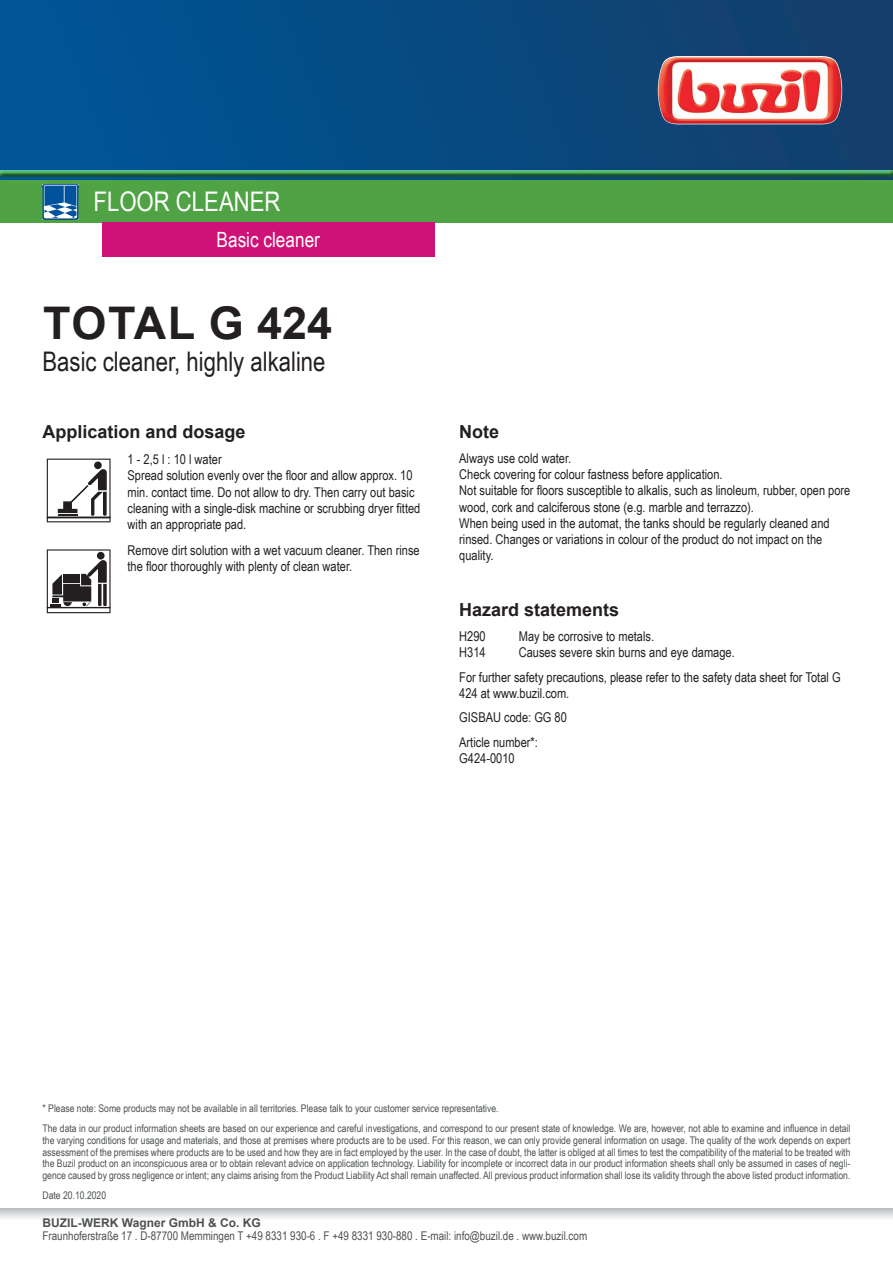
<style>
.page{position:relative;width:893px;height:1263px;background:#fff}
.page>*{position:absolute;margin:0;border:0;box-sizing:border-box;transform-origin:0 0}
.t1{font:700 45px "Arial";letter-spacing:.01em;color:#231f20}
.t2{font:27px "Arial Narrow";color:#231f20}
.t3{font:27px "Arial Narrow";color:#fff}
.t4{font:21px "Arial Narrow";color:#fff}
.t5{font:700 18px "Arial";color:#231f20}
.t6{font:13.5px/16.2px "Arial Narrow";color:#231f20}
.t7{font:12px "Arial Narrow";color:#4e5151}
.t8{font:700 12px "Arial";color:#4e5151}
.t9{font:10.5px/11.7px "Arial Narrow";color:#4d5152}
</style>
<div class="page">
<svg style="left:0;top:1209px;width:893px;height:9px;background:#d9dadc"></svg>
<svg style="left:47px;top:459px;width:64px;height:63px"></svg>
<svg style="left:47px;top:549px;width:64px;height:64px"></svg>
<div style="left:0;top:0;width:893px;height:180px;background:linear-gradient(to right,#00569a,#143e69)"></div>
<img style="left:658px;top:56px;width:184px;height:68px">
<hr style="left:0;top:0;width:1px;height:180px;background:#015599">
<div style="left:0;top:169px;width:893px;height:8px;background:#015599;opacity:.75"></div>
<div style="left:0;top:180px;width:893px;height:43px;background:#4fa345"></div>
<img style="left:43px;top:184px;width:35px;height:36px">
<svg style="left:44px;top:185px;width:35px;height:33px"></svg>
<div style="left:102px;top:223px;width:333px;height:34px;background:#cf1277"></div>
<h2 class="t3" style="left:94px;top:182px;width:189px">FLOOR CLEANER</h2>
<h3 class="t4" style="left:217px;top:225px;width:105px">Basic cleaner</h3>
<h1 class="t1" style="left:43px;top:291px;width:290px">TOTAL G 424</h1>
<h2 class="t2" style="left:43px;top:342px;width:285px">Basic cleaner, highly alkaline</h2>
<h3 class="t5" style="left:43px;top:419px;width:205px">Application and dosage</h3>
<p class="t6" style="left:128px;top:451px;width:294px">1 - 2,5 l : 10 l water<br>Spread solution evenly over the floor and allow approx. 10 min. contact time. Do not allow to dry. Then carry out basic cleaning with a single-disk machine or scrubbing dryer fitted with an appropriate pad.</p>
<p class="t6" style="left:128px;top:542px;width:294px">Remove dirt solution with a wet vacuum cleaner. Then rinse the floor thoroughly with plenty of clean water.</p>
<h3 class="t5" style="left:459px;top:419px;width:41px">Note</h3>
<p class="t6" style="left:459px;top:450px;width:393px">Always use cold water.<br>Check covering for colour fastness before application.<br>Not suitable for floors susceptible to alkalis, such as linoleum, rubber, open pore wood, cork and calciferous stone (e.g. marble and terrazzo).<br>When being used in the automat, the tanks should be regularly cleaned and rinsed. Changes or variations in colour of the product do not impact on the quality.</p>
<h3 class="t5" style="left:459px;top:597px;width:162px">Hazard statements</h3>
<p class="t6" style="left:459px;top:627px;width:28px">H290</p>
<p class="t6" style="left:519px;top:627px;width:137px">May be corrosive to metals.</p>
<p class="t6" style="left:459px;top:643px;width:28px">H314</p>
<p class="t6" style="left:459px;top:639px;width:383px;line-height:24.8px;text-indent:60px">Causes severe skin burns and eye damage.<br>For further safety precautions, please refer to the safety data sheet for Total G</p>
<p class="t6" style="left:459px;top:680px;width:112px;line-height:24.8px">424 at www.buzil.com.<br>GISBAU code: GG 80<br>Article number*:</p>
<p class="t6" style="left:459px;top:750px;width:57px">G424-0010</p>
<p class="t9" style="left:43px;top:1098px;width:809px;line-height:20.2px">* Please note: Some products may not be available in all territories. Please talk to your customer service representative.<br>The data in our product information sheets are based on our experience and careful investigations, and correspond to our present state of knowledge. We are, however, not able to examine and influence in detail</p>
<p class="t9" style="left:43px;top:1134px;width:809px;text-align:justify">the varying conditions for usage and materials, and those at premises where products are to be used. For this reason, we can only provide general information on usage. The quality of the work depends on expert assessment of the premises where products are to be used and how they are in fact employed by the user. In the case of doubt, the latter is obliged at all times to test the compatibility of the material to be treated with the Buzil product on an inconspicuous area or to obtain relevant advice on application technology. Liability for incomplete or incorrect data in our product information sheets shall only be assumed in cases of negli&shy;gence caused by gross negligence or intent; any claims arising from the Product Liability Act shall remain unaffected. All previous product information shall lose its validity through the above listed product information.</p>
<p class="t9" style="left:43px;top:1189px;width:65px">Date 20.10.2020</p>
<p class="t8" style="left:43px;top:1214px;width:220px">BUZIL-WERK Wagner GmbH &amp; Co. KG</p>
<p class="t7" style="left:43px;top:1227px;width:546px">Fraunhoferstraße 17 . D-87700 Memmingen T +49 8331 930-6 . F +49 8331 930-880 . E-mail: info@buzil.de . www.buzil.com</p>
</div>
